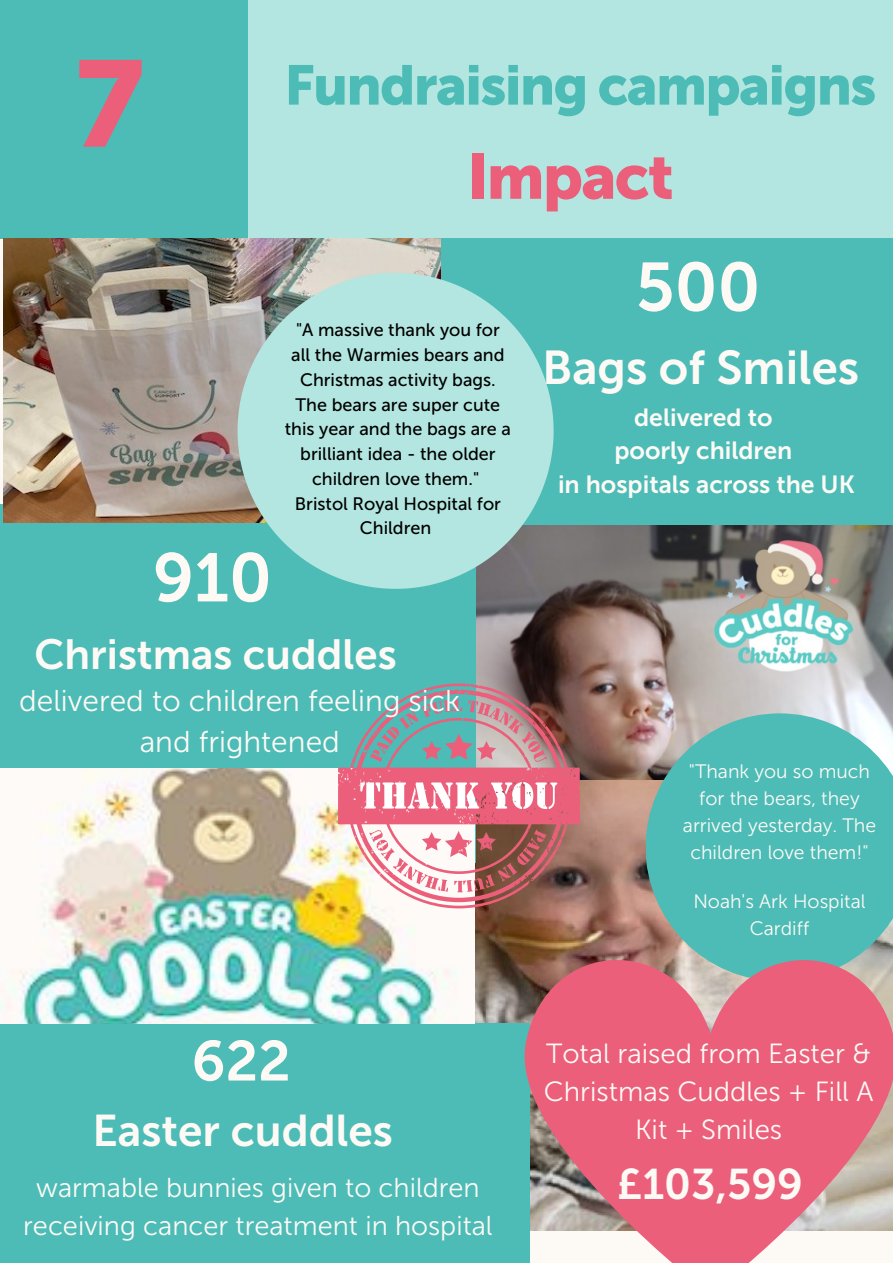
<style>
.page{position:relative;width:893px;height:1264px;background:#fff}
.page>*{position:absolute;margin:0;border:0;box-sizing:border-box;transform-origin:0 0}
.t1{font:121.35px "Museo Sans 900";color:#eb5f7b}
.t2{font:68.25px "Museo Sans 700";color:#fdfaf6}
.t3{font:63.3px "Museo Sans 900";letter-spacing:-.03em;color:#eb5f7b}
.t4{font:56.25px "Museo Sans 700";color:#fdfaf6}
.t5{font:55.5px "Museo Sans 900";letter-spacing:-.03em;color:#4dbcb6}
.t6{font:47.25px "Museo Sans 700";color:#fdfaf6}
.t7{font:44.25px "Museo Sans 700";color:#fdfaf6}
.t8{font:42.75px "Museo Sans 700";color:#fdfaf6}
.t9{font:42px "Museo Sans 700";color:#fdfaf6}
.t10{font:30px/41.5px "Museo Sans 300";color:#fdfaf6;text-align:center}
.t11{font:27.6px/38.2px "Museo Sans 300";color:#fdfaf6;text-align:center}
.t12{font:27.15px/37px "Museo Sans 300";color:#fdfaf6;text-align:center}
.t13{font:24.75px "Museo Sans 700";color:#fdfaf6}
.t14{font:19.35px/27px "Museo Sans 300";color:#fdfaf6;text-align:center}
.t15{font:18px/24.8px "Museo Sans 500";color:#000;text-align:center}
</style>
<div class="page">
<div style="left:0;top:0;width:273px;height:238px;background:#4dbcb6"></div>
<div style="left:248px;top:0;width:644px;height:238px;background:#b3e6e0"></div>
<img style="left:475px;top:779px;width:170px;height:244px">
<img style="left:475px;top:525px;width:417px;height:254px">
<div style="left:439px;top:238px;width:453px;height:287px;background:#4dbcb6"></div>
<div style="left:0;top:504px;width:475px;height:358px;background:#4dbcb6"></div>
<div style="left:0;top:1023px;width:529px;height:239px;background:#4dbcb6"></div>
<img style="left:4px;top:238px;width:436px;height:284px">
<img style="left:0;top:768px;width:468px;height:255px">
<svg style="left:645px;top:713px;width:247px;height:220px;background:#5eb9b3"></svg>
<svg style="left:507px;top:933px;width:385px;height:329px;background:#d07c8a"></svg>
<svg style="left:237px;top:273px;width:316px;height:316px;background:#a4d7d1"></svg>
<img style="left:338px;top:683px;width:241px;height:225px">
<svg style="left:370px;top:699px;width:177px;height:63px"></svg>
<svg style="left:369px;top:829px;width:177px;height:63px"></svg>
<svg style="left:360px;top:782px;width:119px;height:26px;background:#f5b3c0"></svg>
<svg style="left:491px;top:782px;width:66px;height:27px"></svg>
<p class="t1" style="left:75px;top:33px;width:70px">7</p>
<p class="t5" style="left:284px;top:52px;width:593px">Fundraising campaigns</p>
<p class="t3" style="left:466px;top:139px;width:209px">Impact</p>
<p class="t15" style="left:285px;top:318px;width:228px">"A massive thank you for all the Warmies bears and<br>Christmas activity bags.<br>The bears are super cute this year and the bags are a brilliant idea - the older children love them."</p>
<p class="t15" style="left:295px;top:491px;width:208px">Bristol Royal Hospital for<br>Children</p>
<p class="t2" style="left:153px;top:537px;width:120px">910</p>
<p class="t9" style="left:34px;top:629px;width:363px">Christmas cuddles</p>
<p class="t10" style="left:19px;top:680px;width:442px">delivered to children feeling sick and frightened</p>
<p class="t2" style="left:635px;top:247px;width:126px">500</p>
<p class="t6" style="left:542px;top:339px;width:318px">Bags of Smiles</p>
<p class="t13" style="left:634px;top:402px;width:140px">delivered to</p>
<p class="t13" style="left:614px;top:436px;width:179px">poorly children</p>
<p class="t13" style="left:558px;top:470px;width:298px">in hospitals across the UK</p>
<p class="t14" style="left:682px;top:757px;width:195px">"Thank you so much for the bears, they arrived yesterday. The children love them!"</p>
<p class="t14" style="left:693px;top:888px;width:174px">Noah's Ark Hospital<br>Cardiff</p>
<p class="t4" style="left:191px;top:1027px;width:101px">622</p>
<p class="t7" style="left:92px;top:1104px;width:302px">Easter cuddles</p>
<p class="t12" style="left:23px;top:1169px;width:471px">warmable bunnies given to children receiving cancer treatment in hospital</p>
<p class="t11" style="left:543px;top:1034px;width:331px">Total raised from Easter &amp;<br>Christmas Cuddles + Fill A<br>Kit + Smiles</p>
<p class="t8" style="left:617px;top:1158px;width:187px">£103,599</p>
</div>
